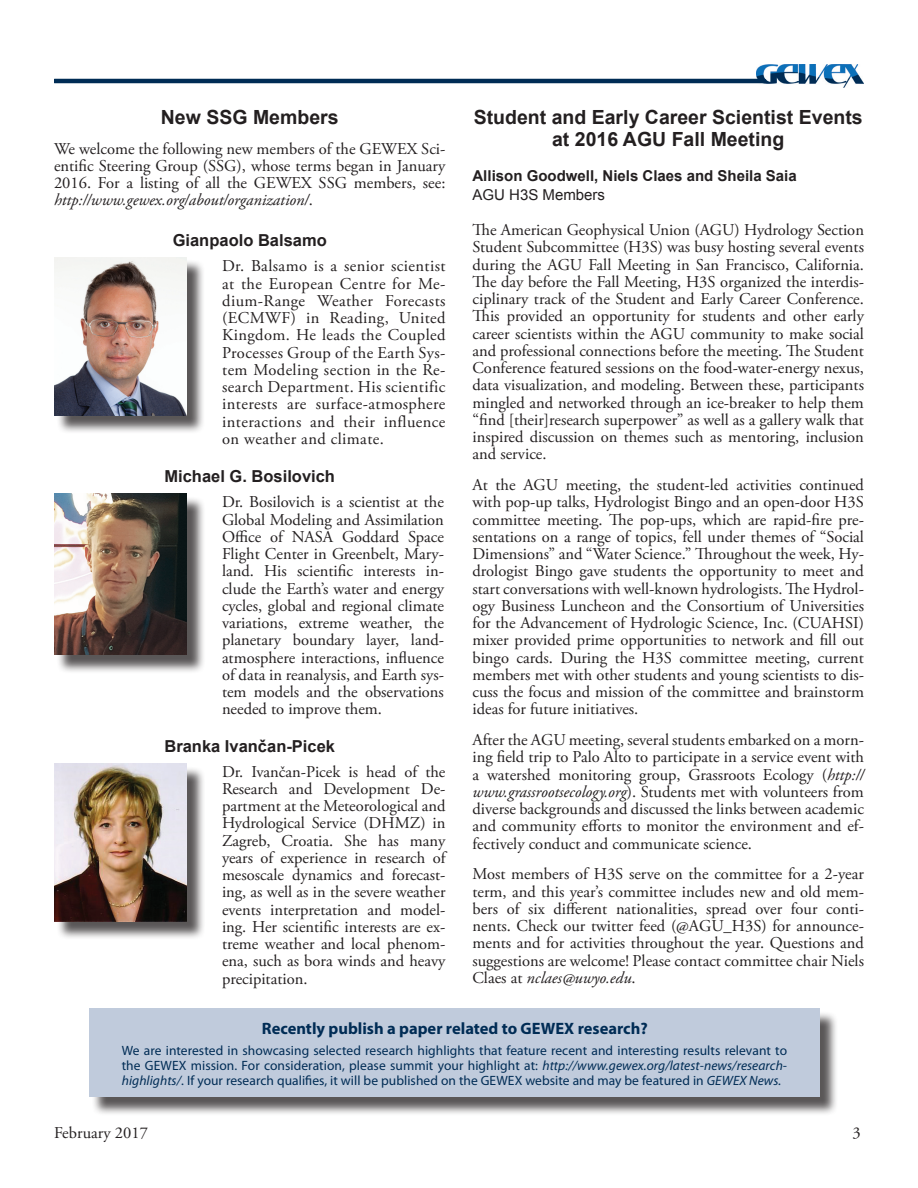
<style>
.page{position:relative;width:918px;height:1188px;background:#fff}
.page>*{position:absolute;margin:0;border:0;box-sizing:border-box;transform-origin:0 0}
.GEWEX_Headline{font:700 19.5px/22.5px "Arial";color:#231f20;text-align:center}
.Article_Paragraph_st{font:16.5px/17.2px "Adobe Garamond Pro";color:#231f20;text-align:justify}
.GEWEX_Headline-2{font:700 16.5px "Arial";color:#231f20}
.GEWEX_Headline-3{font:700 16.5px "Myriad Pro";color:#002c55}
.GEWEX_Subhead{font:700 15px "Arial";color:#231f20}
.author_coordinates{font:15px "Arial";color:#231f20}
.GEWEX_Headline-4{font:13.5px/15px "Myriad Pro";letter-spacing:.005em;color:#002c55;text-align:justify}
.s1{font-style:italic}
</style>
<div class="page">
<img style="left:756px;top:64px;width:108px;height:23px">
<hr style="left:55px;top:79px;width:709px;height:4px;background:#002c55">
<div style="left:56px;top:766px;width:149px;height:174px;background:#231f20;opacity:.75"></div>
<img style="left:54px;top:764px;width:133px;height:158px">
<div style="left:56px;top:496px;width:149px;height:177px;background:#231f20;opacity:.75"></div>
<img style="left:54px;top:494px;width:133px;height:161px">
<div style="left:56px;top:260px;width:149px;height:174px;background:#231f20;opacity:.75"></div>
<img style="left:54px;top:257px;width:132px;height:158px">
<div style="left:92px;top:1011px;width:747px;height:105px;background:#231f20;opacity:.75"></div>
<div style="left:90px;top:1008px;width:730px;height:89px;background:#c0cbdc"></div>
<p class="GEWEX_Headline" style="left:161px;top:106px;width:179px">New SSG Members</p>
<p class="Article_Paragraph_st" style="left:54px;top:140px;width:393px">We welcome the following new members of the GEWEX Sci&shy;entific Steering Group (SSG), whose terms began in January 2016. For a listing of all the GEWEX SSG members, see: <span class="s1">http://www.gewex.org/about/organization/</span>.</p>
<p class="GEWEX_Headline" style="left:474px;top:106px;width:391px">Student and Early Career Scientist Events at 2016 AGU Fall Meeting</p>
<p class="GEWEX_Subhead" style="left:472px;top:165px;width:326px">Allison Goodwell, Niels Claes and Sheila Saia</p>
<p class="author_coordinates" style="left:472px;top:185px;width:134px">AGU H3S Members</p>
<p class="Article_Paragraph_st" style="left:472px;top:222px;width:393px">The American Geophysical Union (AGU) Hydrology Section Student Subcommittee (H3S) was busy hosting several events during the AGU Fall Meeting in San Francisco, California.<br>The day before the Fall Meeting, H3S organized the interdis&shy;ciplinary track of the Student and Early Career Conference.<br>This provided an opportunity for students and other early career scientists within the AGU community to make social and professional connections before the meeting. The Student Conference featured sessions on the food-water-energy nexus, data visualization, and modeling. Between these, participants mingled and networked through an ice-breaker to help them “find [their]research superpower” as well as a gallery walk that inspired discussion on themes such as mentoring, inclusion and service.</p>
<p class="Article_Paragraph_st" style="left:472px;top:477px;width:393px">At the AGU meeting, the student-led activities continued with pop-up talks, Hydrologist Bingo and an open-door H3S committee meeting. The pop-ups, which are rapid-fire pre&shy;sentations on a range of topics, fell under themes of “Social Dimensions” and “Water Science.” Throughout the week, Hy&shy;drologist Bingo gave students the opportunity to meet and start conversations with well-known hydrologists. The Hydrol&shy;ogy Business Luncheon and the Consortium of Universities for the Advancement of Hydrologic Science, Inc. (CUAHSI) mixer provided prime opportunities to network and fill out bingo cards. During the H3S committee meeting, current members met with other students and young scientists to dis&shy;cuss the focus and mission of the committee and brainstorm ideas for future initiatives.</p>
<p class="Article_Paragraph_st" style="left:472px;top:732px;width:393px">After the AGU meeting, several students embarked on a morn&shy;ing field trip to Palo Alto to participate in a service event with a watershed monitoring group, Grassroots Ecology (<span class="s1">http:// www.grassrootsecology.org</span>). Students met with volunteers from diverse backgrounds and discussed the links between academic and community efforts to monitor the environment and ef&shy;fectively conduct and communicate science.</p>
<p class="Article_Paragraph_st" style="left:472px;top:866px;width:393px">Most members of H3S serve on the committee for a 2-year term, and this year’s committee includes new and old mem&shy;bers of six different nationalities, spread over four conti&shy;nents. Check our twitter feed (@AGU_H3S) for announce&shy;ments and for activities throughout the year. Questions and suggestions are welcome! Please contact committee chair Niels Claes at <span class="s1">nclaes@uwyo.edu</span>.</p>
<p class="GEWEX_Headline-3" style="left:262px;top:1018px;width:387px">Recently publish a paper related to GEWEX research?</p>
<p class="GEWEX_Headline-4" style="left:122px;top:1042px;width:667px">We are interested in showcasing selected research highlights that feature recent and interesting results relevant to the GEWEX mission. For consideration, please summit your highlight at: <span class="s1">http://www.gewex.org/latest-news/research&shy;highlights/</span>. If your research qualifies, it will be published on the GEWEX website and may be featured in <span class="s1">GEWEX News.</span></p>
<p class="GEWEX_Headline-2" style="left:173px;top:229px;width:156px">Gianpaolo Balsamo</p>
<p class="Article_Paragraph_st" style="left:222px;top:258px;width:225px">Dr. Balsamo is a senior scientist at the European Centre for Me&shy;dium-Range Weather Forecasts (ECMWF) in Reading, United Kingdom. He leads the Coupled Processes Group of the Earth Sys&shy;tem Modeling section in the Re&shy;search Department. His scientific interests are surface-atmosphere interactions and their influence on weather and climate.</p>
<p class="GEWEX_Headline-2" style="left:164px;top:465px;width:172px">Michael G. Bosilovich</p>
<p class="Article_Paragraph_st" style="left:222px;top:494px;width:224px">Dr. Bosilovich is a scientist at the Global Modeling and Assimilation Office of NASA Goddard Space Flight Center in Greenbelt, Mary&shy;land. His scientific interests in&shy;clude the Earth’s water and energy cycles, global and regional climate variations, extreme weather, the planetary boundary layer, land&shy;atmosphere interactions, influence of data in reanalysis, and Earth sys&shy;tem models and the observations needed to improve them.</p>
<p class="GEWEX_Headline-2" style="left:164px;top:735px;width:172px">Branka Ivančan-Picek</p>
<p class="Article_Paragraph_st" style="left:222px;top:763px;width:225px">Dr. Ivančan-Picek is head of the Research and Development De&shy;partment at the Meteorological and Hydrological Service (DHMZ) in Zagreb, Croatia. She has many years of experience in research of mesoscale dynamics and forecast&shy;ing, as well as in the severe weather events interpretation and model&shy;ing. Her scientific interests are ex&shy;treme weather and local phenom&shy;ena, such as bora winds and heavy precipitation.</p>
<p class="Article_Paragraph_st" style="left:54px;top:1125px;width:95px">February 2017</p>
<p class="Article_Paragraph_st" style="left:853px;top:1125px;width:10px">3</p>
</div>
